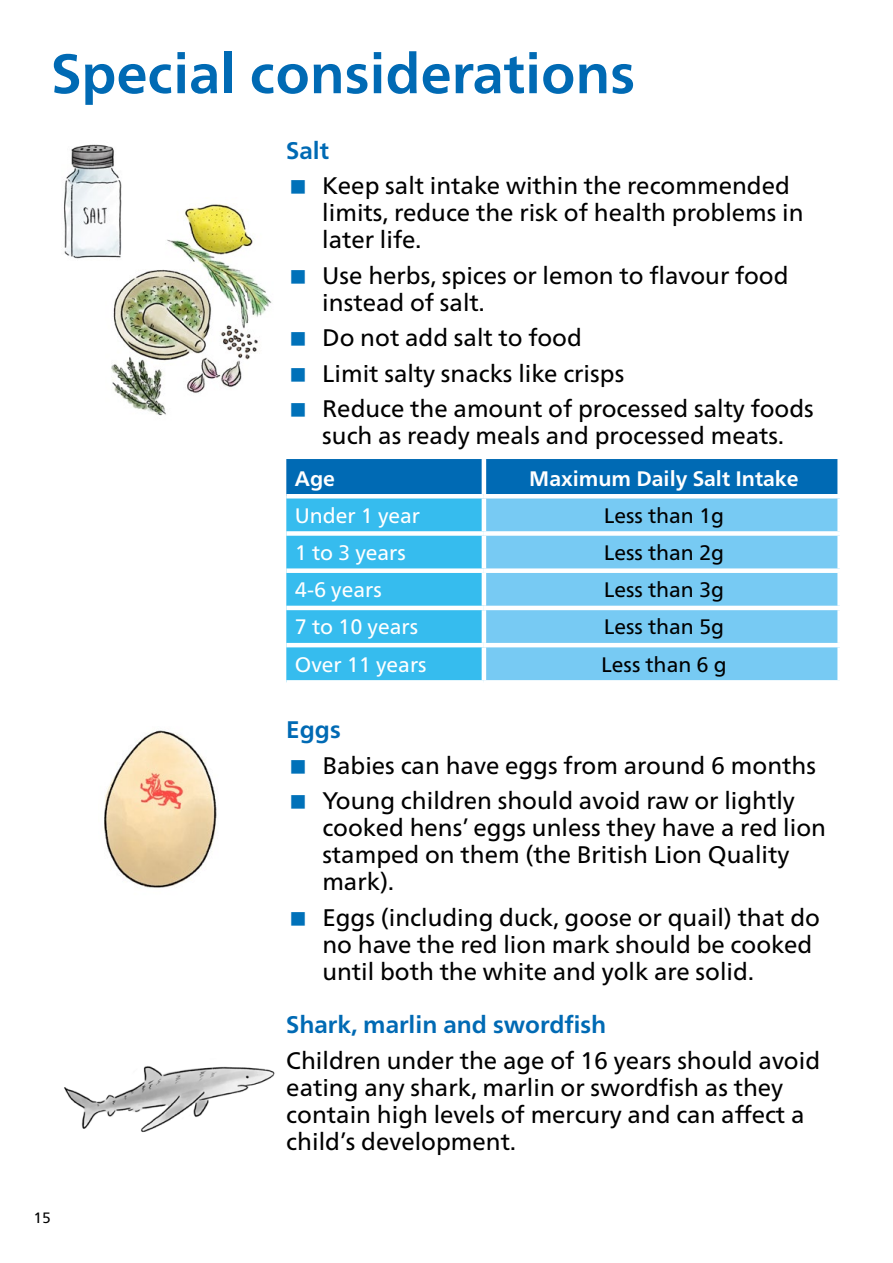
<style>
.page{position:relative;width:893px;height:1263px;background:#fff}
.page>*{position:absolute;margin:0;border:0;box-sizing:border-box;transform-origin:0 0}
.t1{font:700 55.5px "Frutiger Neue LTCYR";color:#006ab4}
.t2{font:24px/27px "Frutiger Neue LTCYR";color:#000}
.t3{font:700 24px "Frutiger Neue LTCYR";color:#006ab4}
.t4{font:21px "Frutiger Neue LTCYR";color:#000}
.t5{font:21px "Frutiger Neue LTCYR";color:#fff}
.t6{font:700 21px "Frutiger Neue LTCYR";color:#fff}
.t7{font:15px "Frutiger Neue LTCYR";color:#000}
</style>
<div class="page">
<img style="left:63px;top:144px;width:59px;height:115px">
<img style="left:94px;top:198px;width:178px;height:218px">
<svg style="left:286px;top:459px;width:551px;height:221px;background:#249ed8"></svg>
<div style="left:486px;top:498px;width:351px;height:182px;background:#77caf3"></div>
<hr style="left:482px;top:459px;width:4px;height:35px;background:#fff">
<hr style="left:286px;top:494px;width:198px;height:4px;background:#fff">
<hr style="left:484px;top:494px;width:358px;height:4px;background:#fff">
<hr style="left:482px;top:498px;width:4px;height:33px;background:#fff">
<div style="left:286px;top:531px;width:198px;height:5px;background:#fff"></div>
<div style="left:484px;top:531px;width:358px;height:5px;background:#fff"></div>
<hr style="left:482px;top:536px;width:4px;height:32px;background:#fff">
<div style="left:286px;top:568px;width:198px;height:5px;background:#fff"></div>
<div style="left:484px;top:568px;width:358px;height:5px;background:#fff"></div>
<hr style="left:482px;top:573px;width:4px;height:33px;background:#fff">
<hr style="left:286px;top:606px;width:198px;height:4px;background:#fff">
<hr style="left:484px;top:606px;width:358px;height:4px;background:#fff">
<hr style="left:482px;top:610px;width:4px;height:33px;background:#fff">
<hr style="left:286px;top:643px;width:198px;height:4px;background:#fff">
<hr style="left:484px;top:643px;width:358px;height:4px;background:#fff">
<hr style="left:482px;top:647px;width:4px;height:33px;background:#fff">
<img style="left:104px;top:730px;width:113px;height:158px">
<img style="left:64px;top:1066px;width:211px;height:66px">
<h1 class="t1" style="left:51px;top:41px;width:586px">Special considerations</h1>
<p class="t3" style="left:286px;top:136px;width:44px">Salt</p>
<p class="t2" style="left:322px;top:172px;width:483px">Keep salt intake within the recommended limits, reduce the risk of health problems in later life.</p>
<p class="t2" style="left:322px;top:262px;width:468px">Use herbs, spices or lemon to flavour food instead of salt.</p>
<p class="t2" style="left:322px;top:320px;width:493px;line-height:35.5px">Do not add salt to food<br>Limit salty snacks like crisps<br>Reduce the amount of processed salty foods</p>
<p class="t2" style="left:322px;top:422px;width:463px">such as ready meals and processed meats.</p>
<p class="t6" style="left:295px;top:466px;width:42px">Age</p>
<p class="t6" style="left:529px;top:466px;width:271px">Maximum Daily Salt Intake</p>
<p class="t5" style="left:295px;top:503px;width:127px">Under 1 year</p>
<p class="t4" style="left:604px;top:503px;width:122px">Less than 1g</p>
<p class="t5" style="left:295px;top:540px;width:113px">1 to 3 years</p>
<p class="t4" style="left:604px;top:540px;width:122px">Less than 2g</p>
<p class="t5" style="left:295px;top:578px;width:88px">4-6 years</p>
<p class="t4" style="left:604px;top:578px;width:122px">Less than 3g</p>
<p class="t5" style="left:295px;top:615px;width:125px">7 to 10 years</p>
<p class="t4" style="left:604px;top:615px;width:122px">Less than 5g</p>
<p class="t5" style="left:295px;top:652px;width:133px">Over 11 years</p>
<p class="t4" style="left:601px;top:652px;width:127px">Less than 6 g</p>
<p class="t7" style="left:34px;top:1209px;width:19px">15</p>
<p class="t3" style="left:286px;top:715px;width:56px">Eggs</p>
<p class="t2" style="left:322px;top:747px;width:495px;line-height:35.5px">Babies can have eggs from around 6 months<br>Young children should avoid raw or lightly</p>
<p class="t2" style="left:322px;top:814px;width:505px">cooked hens’ eggs unless they have a red lion stamped on them (the British Lion Quality mark).</p>
<p class="t2" style="left:322px;top:904px;width:499px">Eggs (including duck, goose or quail) that do no have the red lion mark should be cooked until both the white and yolk are solid.</p>
<p class="t3" style="left:286px;top:1010px;width:322px">Shark, marlin and swordfish</p>
<p class="t2" style="left:286px;top:1047px;width:535px">Children under the age of 16 years should avoid eating any shark, marlin or swordfish as they contain high levels of mercury and can affect a child’s development.</p>
</div>
